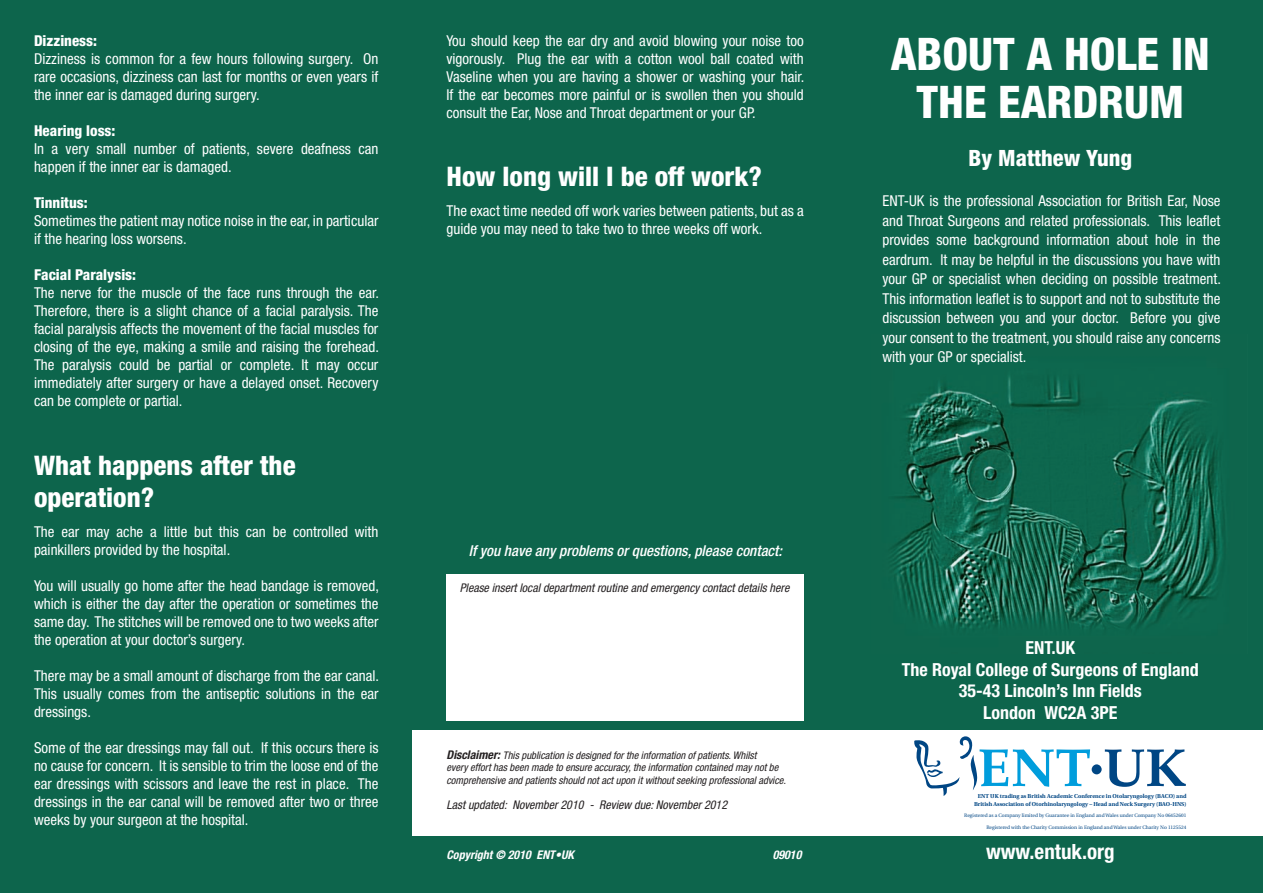
<style>
.page{position:relative;width:1263px;height:893px;background:#0d654c}
.page>*{position:absolute;margin:0;border:0;box-sizing:border-box;transform-origin:0 0}
.t1{font:800 condensed 45px/48px "Helvetica Neue";color:#fff;text-align:center}
.t2{font:800 condensed 27px/32.4px "Helvetica Neue";color:#fff}
.t3{font:800 condensed 22.5px "Helvetica Neue";color:#fff}
.t4{font:700 condensed 21px "Helvetica Neue";color:#fff}
.t5{font:700 condensed 18px/21.6px "Helvetica Neue";color:#fff;text-align:center}
.t6{font:condensed 15px/18px "Helvetica Neue";color:#fff;text-align:justify}
.t7{font:800 condensed 15px "Helvetica Neue";color:#fff}
.t8{font:italic 500 condensed 15px "Helvetica Neue";color:#fff}
.t9{font:italic condensed 12px "Helvetica Neue";color:#231f20}
.t10{font:italic 700 condensed 12px "Helvetica Neue";color:#fff}
.t11{font:italic condensed 10.5px/12.6px "Helvetica Neue";color:#231f20}
.t12{font:700 5.7px/8.6px "Utopia";color:#004684;text-align:right}
.t13{font:4.95px "Utopia";color:#004684}
.s1{font-weight:700;font-size:12px}
</style>
<div class="page">
<img style="left:894px;top:375px;width:328px;height:254px">
<div style="left:412px;top:730px;width:851px;height:105px;background:#fff"></div>
<svg style="left:914px;top:736px;width:176px;height:60px"></svg>
<div style="left:1092px;top:764px;width:10px;height:10px;background:#004684;border-radius:50%"></div>
<svg style="left:1105px;top:749px;width:81px;height:38px"></svg>
<div style="left:446px;top:574px;width:358px;height:147px;background:#fff"></div>
<p class="t7" style="left:34px;top:32px;width:65px">Dizziness:</p>
<p class="t6" style="left:34px;top:50px;width:346px">Dizziness is common for a few hours following surgery. On rare occasions, dizziness can last for months or even years if the inner ear is damaged during surgery.</p>
<p class="t7" style="left:34px;top:122px;width:83px">Hearing loss:</p>
<p class="t6" style="left:34px;top:140px;width:346px">In a very small number of patients, severe deafness can happen if the inner ear is damaged.</p>
<p class="t7" style="left:34px;top:194px;width:55px">Tinnitus:</p>
<p class="t6" style="left:34px;top:212px;width:346px">Sometimes the patient may notice noise in the ear, in particular if the hearing loss worsens.</p>
<p class="t7" style="left:34px;top:266px;width:104px">Facial Paralysis:</p>
<p class="t6" style="left:34px;top:284px;width:347px">The nerve for the muscle of the face runs through the ear.<br>Therefore, there is a slight chance of a facial paralysis. The facial paralysis affects the movement of the facial muscles for closing of the eye, making a smile and raising the forehead.<br>The paralysis could be partial or complete. It may occur immediately after surgery or have a delayed onset. Recovery can be complete or partial.</p>
<h2 class="t2" style="left:34px;top:448px;width:263px">What happens after the operation?</h2>
<p class="t6" style="left:34px;top:523px;width:346px">The ear may ache a little but this can be controlled with painkillers provided by the hospital.</p>
<p class="t6" style="left:34px;top:577px;width:347px">You will usually go home after the head bandage is removed, which is either the day after the operation or sometimes the same day. The stitches will be removed one to two weeks after the operation at your doctor’s surgery.</p>
<p class="t6" style="left:34px;top:667px;width:346px">There may be a small amount of discharge from the ear canal.<br>This usually comes from the antiseptic solutions in the ear dressings.</p>
<p class="t6" style="left:34px;top:739px;width:346px">Some of the ear dressings may fall out. If this occurs there is no cause for concern. It is sensible to trim the loose end of the ear dressings with scissors and leave the rest in place. The dressings in the ear canal will be removed after two or three weeks by your surgeon at the hospital.</p>
<p class="t6" style="left:446px;top:31px;width:359px">You should keep the ear dry and avoid blowing your noise too vigorously. Plug the ear with a cotton wool ball coated with Vaseline when you are having a shower or washing your hair.<br>If the ear becomes more painful or is swollen then you should consult the Ear, Nose and Throat department or your GP.</p>
<h2 class="t2" style="left:446px;top:160px;width:317px">How long will I be off work?</h2>
<p class="t6" style="left:446px;top:202px;width:359px">The exact time needed off work varies between patients, but as a guide you may need to take two to three weeks off work.</p>
<p class="t8" style="left:469px;top:542px;width:315px">If you have any problems or questions, please contact:</p>
<p class="t9" style="left:460px;top:581px;width:331px">Please insert local department routine and emergency contact details here</p>
<p class="t11" style="left:446px;top:749px;width:341px"><span class="s1">Disclaimer:</span> This publication is designed for the information of patients. Whilst<br>every effort has been made to ensure accuracy, the information contained may not be comprehensive and patients should not act upon it without seeking professional advice.</p>
<p class="t9" style="left:446px;top:798px;width:282px">Last updated: November 2010 - Review due: November 2012</p>
<p class="t10" style="left:446px;top:847px;width:129px">Copyright © 2010 ENT•UK</p>
<p class="t10" style="left:773px;top:847px;width:30px">09010</p>
<h1 class="t1" style="left:891px;top:30px;width:321px">ABOUT A HOLE IN<br>THE EARDRUM</h1>
<h3 class="t3" style="left:969px;top:144px;width:165px">By Matthew Yung</h3>
<p class="t6" style="left:882px;top:191px;width:340px;line-height:19.5px">ENT-UK is the professional Association for British Ear, Nose and Throat Surgeons and related professionals. This leaflet provides some background information about hole in the eardrum. It may be helpful in the discussions you have with your GP or specialist when deciding on possible treatment.<br>This information leaflet is to support and not to substitute the discussion between you and your doctor. Before you give your consent to the treatment, you should raise any concerns with your GP or specialist.</p>
<p class="t5" style="left:902px;top:636px;width:298px">ENT.UK<br>The Royal College of Surgeons of England<br>35-43 Lincoln’s Inn Fields<br>London WC2A 3PE</p>
<p class="t12" style="left:974px;top:792px;width:214px">ENT UK trading as British Academic Conference in Otolaryngology (BACO) and<br>British Association of Otorhinolaryngology – Head and Neck Surgery (BAO-HNS)</p>
<p class="t13" style="left:964px;top:813px;width:224px">Registered as a Company limited by Guarantee in England and Wales under Company No 06452601</p>
<p class="t13" style="left:986px;top:825px;width:201px">Registered with the Charity Commission in England and Wales under Charity No 1125524</p>
<h3 class="t4" style="left:986px;top:839px;width:130px">www.entuk.org</h3>
</div>
